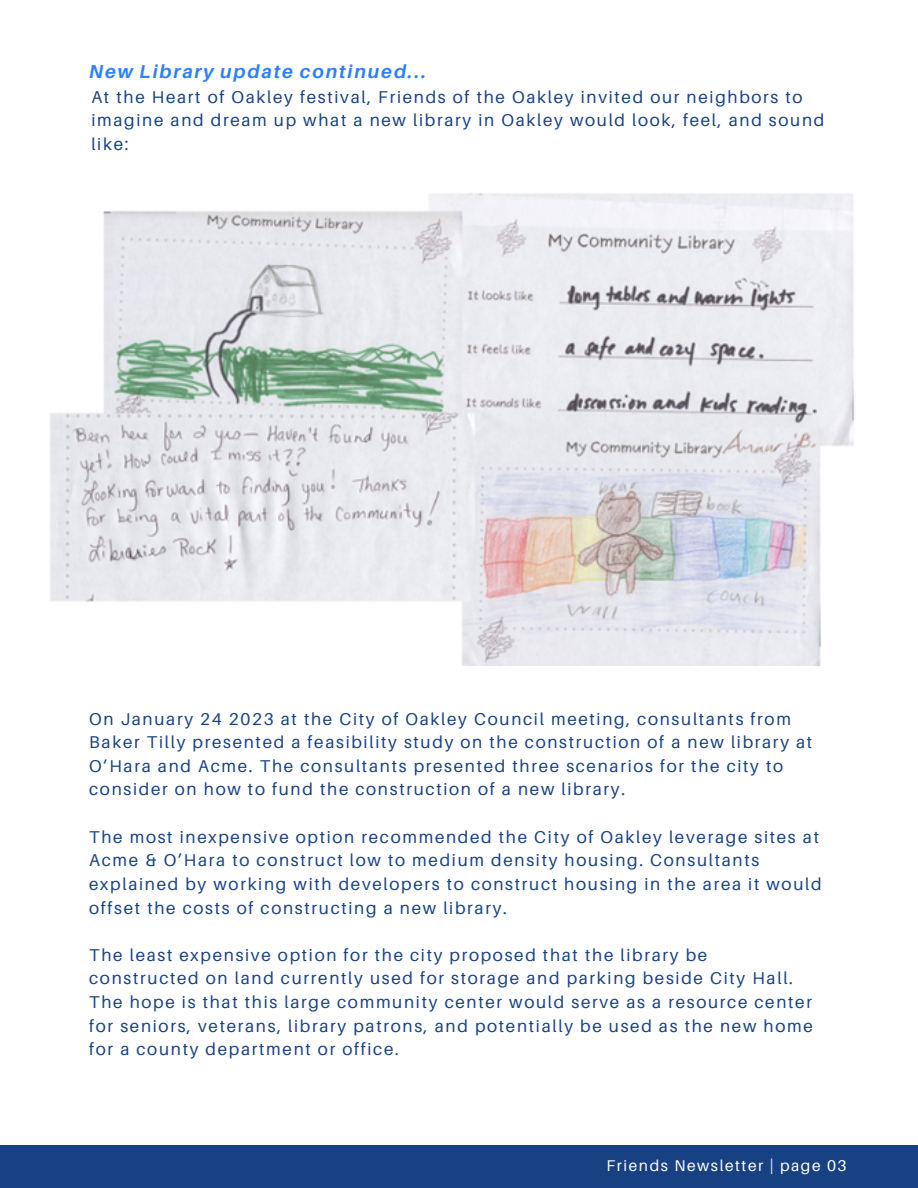
<style>
.page{position:relative;width:918px;height:1188px;background:#fff}
.page>*{position:absolute;margin:0;border:0;box-sizing:border-box;transform-origin:0 0}
.t1{font:italic 700 18.75px "Aileron";letter-spacing:.1em;color:#2e7fff}
.t2{font:17.1px/23.7px "Aileron";letter-spacing:.1em;color:#184183}
.t3{font:15.6px "Aileron";letter-spacing:.1em;color:#fff}
</style>
<div class="page">
<div style="left:0;top:1145px;width:918px;height:43px;background:#184183"></div>
<img style="left:50px;top:193px;width:805px;height:473px">
<p class="t1" style="left:89px;top:59px;width:339px">New Library update continued...</p>
<p class="t2" style="left:91px;top:85px;width:735px">At the Heart of Oakley festival, Friends of the Oakley invited our neighbors to imagine and dream up what a new library in Oakley would look, feel, and sound like:</p>
<p class="t2" style="left:89px;top:706px;width:725px">On January 24 2023 at the City of Oakley Council meeting, consultants from Baker Tilly presented a feasibility study on the construction of a new library at O’Hara and Acme. The consultants presented three scenarios for the city to consider on how to fund the construction of a new library.</p>
<p class="t2" style="left:89px;top:825px;width:734px">The most inexpensive option recommended the City of Oakley leverage sites at Acme &amp; O’Hara to construct low to medium density housing. Consultants explained by working with developers to construct housing in the area it would offset the costs of constructing a new library.</p>
<p class="t2" style="left:89px;top:943px;width:725px">The least expensive option for the city proposed that the library be constructed on land currently used for storage and parking beside City Hall.<br>The hope is that this large community center would serve as a resource center for seniors, veterans, library patrons, and potentially be used as the new home for a county department or office.</p>
<p class="t3" style="left:607px;top:1156px;width:242px">Friends Newsletter | page 03</p>
</div>
